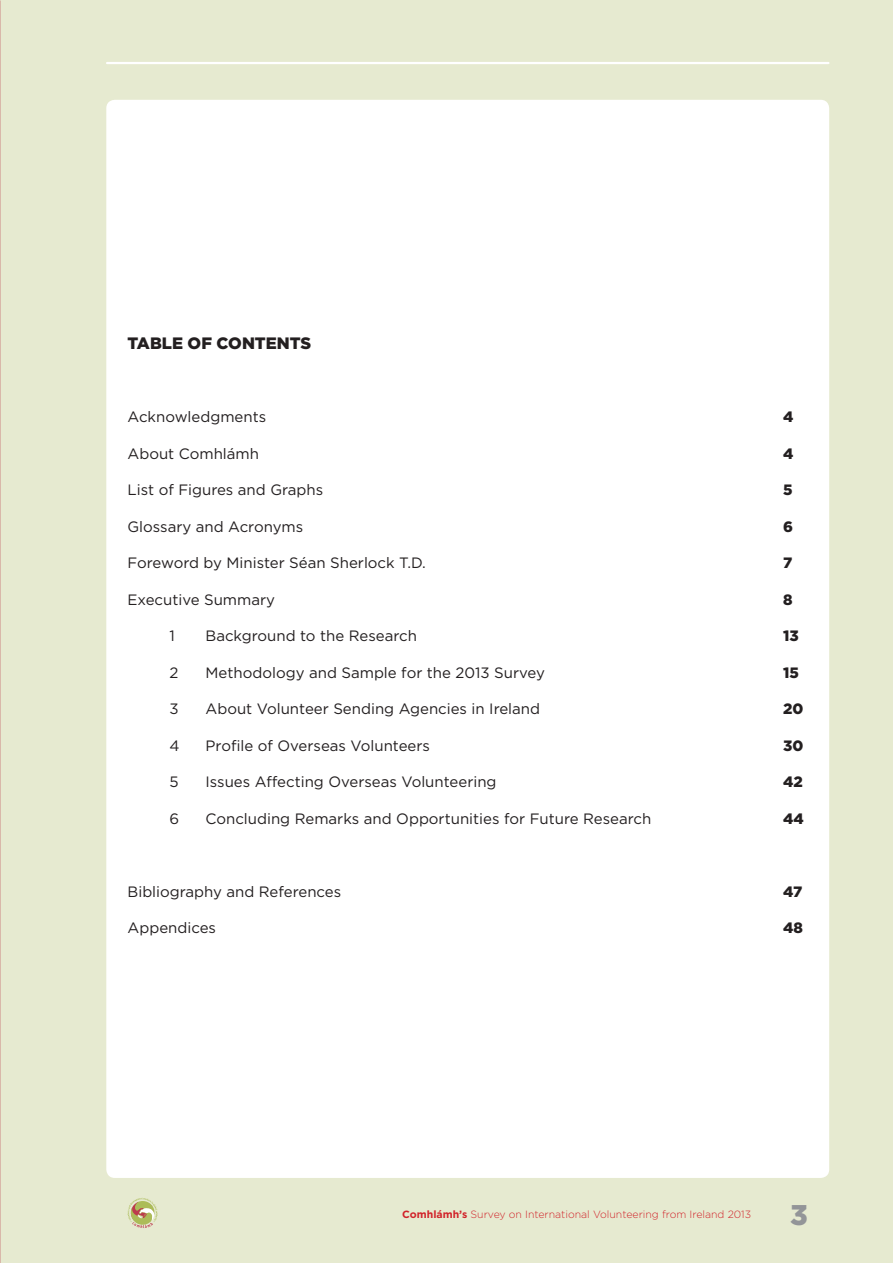
<style>
.page{position:relative;width:893px;height:1263px;background:#e6ead0}
.page>*{position:absolute;margin:0;border:0;box-sizing:border-box;transform-origin:0 0}
.t1{font:900 28.5px "Gotham";color:#939598}
.t2{font:900 16.5px "Gotham";color:#231f20}
.t3{font:15px "Gotham";color:#231f20}
.t4{font:900 15px "Gotham";color:#231f20}
.t5{font:300 10.5px "Gotham";color:#d1232a}
.s1{font-weight:700}
</style>
<div class="page">
<div style="left:106px;top:100px;width:723px;height:1078px;background:#fff;border-radius:9px"></div>
<hr style="left:107px;top:62px;width:721px;height:2px;background:#fff">
<svg style="left:127px;top:1198px;width:31px;height:30px"></svg>
<p class="t2" style="left:128px;top:332px;width:185px">TABLE OF CONTENTS</p>
<p class="t3" style="left:128px;top:407px;width:140px">Acknowledgments</p>
<p class="t4" style="left:783px;top:407px;width:12px">4</p>
<p class="t3" style="left:128px;top:444px;width:133px">About Comhlámh</p>
<p class="t4" style="left:783px;top:443px;width:12px">4</p>
<p class="t3" style="left:128px;top:480px;width:197px">List of Figures and Graphs</p>
<p class="t4" style="left:783px;top:480px;width:11px">5</p>
<p class="t3" style="left:128px;top:517px;width:177px">Glossary and Acronyms</p>
<p class="t4" style="left:783px;top:516px;width:11px">6</p>
<p class="t3" style="left:128px;top:553px;width:300px">Foreword by Minister Séan Sherlock T.D.</p>
<p class="t4" style="left:783px;top:553px;width:11px">7</p>
<p class="t3" style="left:128px;top:590px;width:149px">Executive Summary</p>
<p class="t4" style="left:783px;top:589px;width:11px">8</p>
<p class="t3" style="left:170px;top:626px;width:7px">1</p>
<p class="t3" style="left:206px;top:626px;width:213px">Background to the Research</p>
<p class="t4" style="left:783px;top:626px;width:17px">13</p>
<p class="t3" style="left:170px;top:663px;width:10px">2</p>
<p class="t3" style="left:206px;top:663px;width:341px">Methodology and Sample for the 2013 Survey</p>
<p class="t4" style="left:783px;top:662px;width:17px">15</p>
<p class="t3" style="left:170px;top:699px;width:11px">3</p>
<p class="t3" style="left:206px;top:699px;width:336px">About Volunteer Sending Agencies in Ireland</p>
<p class="t4" style="left:783px;top:699px;width:22px">20</p>
<p class="t3" style="left:170px;top:736px;width:12px">4</p>
<p class="t3" style="left:206px;top:736px;width:226px">Profile of Overseas Volunteers</p>
<p class="t4" style="left:783px;top:735px;width:22px">30</p>
<p class="t3" style="left:170px;top:772px;width:11px">5</p>
<p class="t3" style="left:206px;top:772px;width:293px">Issues Affecting Overseas Volunteering</p>
<p class="t4" style="left:783px;top:772px;width:21px">42</p>
<p class="t3" style="left:170px;top:809px;width:11px">6</p>
<p class="t3" style="left:206px;top:809px;width:447px">Concluding Remarks and Opportunities for Future Research</p>
<p class="t4" style="left:783px;top:808px;width:22px">44</p>
<p class="t3" style="left:128px;top:882px;width:215px">Bibliography and References</p>
<p class="t4" style="left:783px;top:881px;width:21px">47</p>
<p class="t3" style="left:128px;top:918px;width:90px">Appendices</p>
<p class="t4" style="left:783px;top:918px;width:21px">48</p>
<p class="t5" style="left:402px;top:1208px;width:351px"><span class="s1">Comhlámh’s</span> Survey on International Volunteering from Ireland 2013</p>
<p class="t1" style="left:790px;top:1195px;width:19px">3</p>
</div>
